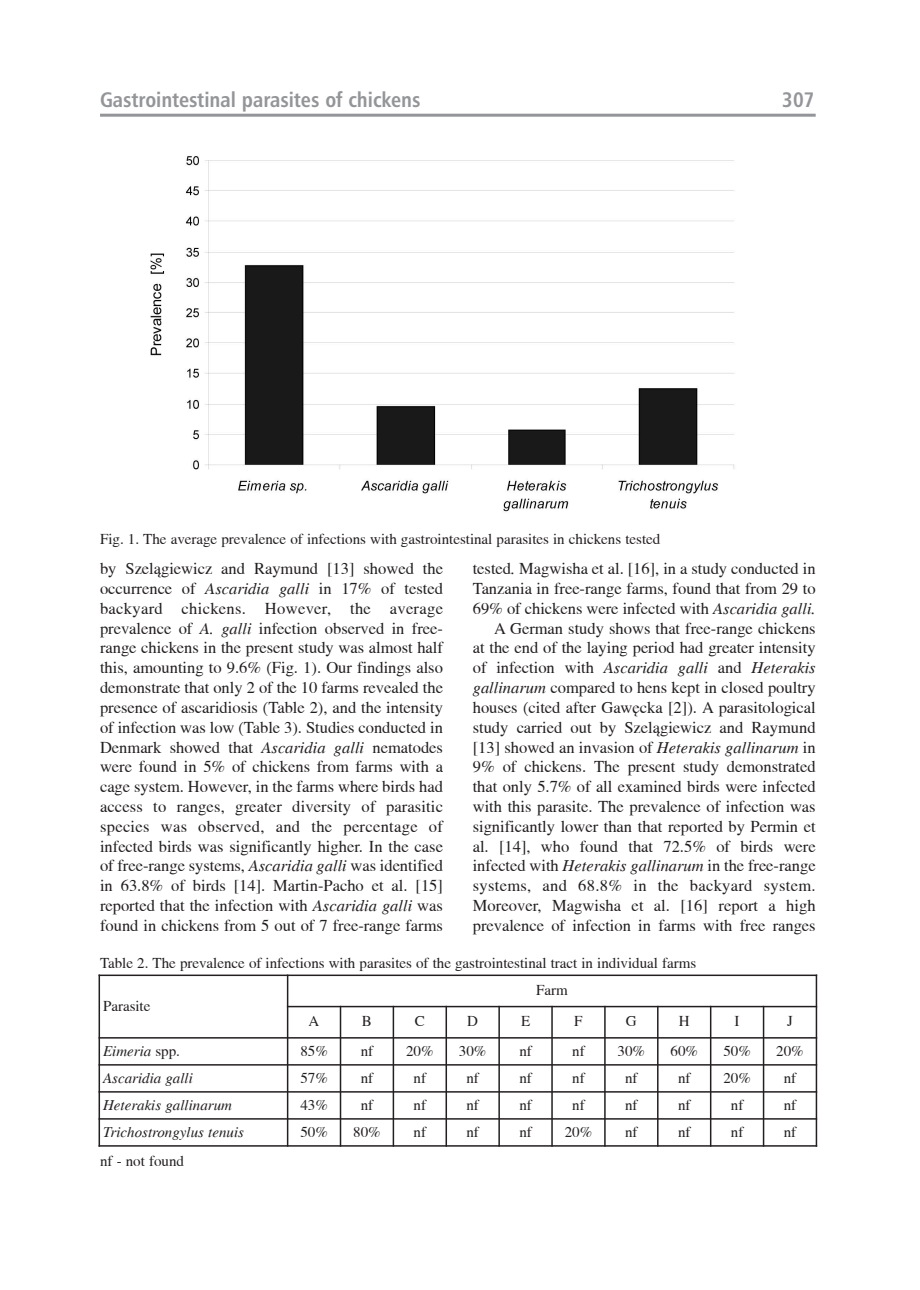
<style>
.page{position:relative;width:920px;height:1290px;background:#fff}
.page>*{position:absolute;margin:0;border:0;box-sizing:border-box;transform-origin:0 0}
.t1{font:21px "Humnst 777 Cn PL Bold A";color:#939598}
.t2{font:16.5px/19.8px "Toronto";color:#231f20;text-align:justify}
.t3{font:15px "Toronto";color:#231f20}
.t4{font:italic 15px "Toronto";color:#231f20}
.s1{font-style:italic}
.s2{font-style:normal}
</style>
<div class="page">
<img style="left:150px;top:156px;width:585px;height:356px">
<hr style="left:100px;top:114px;width:716px;height:3px;background:#939598">
<hr style="left:99px;top:974px;width:1px;height:173px;background:#231f20">
<hr style="left:287px;top:974px;width:1px;height:173px;background:#231f20">
<hr style="left:340px;top:1006px;width:1px;height:141px;background:#231f20">
<hr style="left:393px;top:1006px;width:1px;height:141px;background:#231f20">
<hr style="left:445px;top:1006px;width:2px;height:141px;background:#231f20">
<hr style="left:498px;top:1006px;width:2px;height:141px;background:#231f20">
<hr style="left:551px;top:1006px;width:2px;height:141px;background:#231f20">
<hr style="left:604px;top:1006px;width:2px;height:141px;background:#231f20">
<hr style="left:657px;top:1006px;width:1px;height:141px;background:#231f20">
<hr style="left:710px;top:1006px;width:1px;height:141px;background:#231f20">
<hr style="left:763px;top:1006px;width:1px;height:141px;background:#231f20">
<hr style="left:816px;top:974px;width:1px;height:173px;background:#231f20">
<hr style="left:99px;top:974px;width:718px;height:2px;background:#231f20">
<hr style="left:287px;top:1006px;width:530px;height:1px;background:#231f20">
<hr style="left:99px;top:1037px;width:718px;height:1px;background:#231f20">
<hr style="left:99px;top:1064px;width:718px;height:1px;background:#231f20">
<hr style="left:99px;top:1091px;width:718px;height:1px;background:#231f20">
<hr style="left:99px;top:1118px;width:718px;height:2px;background:#231f20">
<hr style="left:99px;top:1145px;width:718px;height:2px;background:#231f20">
<p class="t1" style="left:100px;top:88px;width:322px">Gastrointestinal parasites of chickens</p>
<p class="t1" style="left:782px;top:88px;width:34px">307</p>
<p class="t3" style="left:100px;top:530px;width:562px">Fig. 1. The average prevalence of infections with gastrointestinal parasites in chickens tested</p>
<p class="t2" style="left:100px;top:559px;width:344px">by Szelągiewicz and Raymund [13] showed the occurrence of <span class="s1">Ascaridia galli</span> in 17% of tested backyard chickens. However, the average prevalence of <span class="s1">A. galli</span> infection observed in free&shy;range chickens in the present study was almost half this, amounting to 9.6% (Fig. 1). Our findings also demonstrate that only 2 of the 10 farms revealed the presence of ascaridiosis (Table 2), and the intensity of infection was low (Table 3). Studies conducted in Denmark showed that <span class="s1">Ascaridia galli</span> nematodes were found in 5% of chickens from farms with a cage system. However, in the farms where birds had access to ranges, greater diversity of parasitic species was observed, and the percentage of infected birds was significantly higher. In the case of free-range systems, <span class="s1">Ascaridia galli</span> was identified in 63.8% of birds [14]. Martin-Pacho et al. [15] reported that the infection with <span class="s1">Ascaridia galli</span> was found in chickens from 5 out of 7 free-range farms</p>
<p class="t2" style="left:473px;top:559px;width:344px;text-align:right">tested<span class="s1">.</span> Magwisha et al. [16], in a study conducted in Tanzania in free-range farms, found that from 29 to 69% of chickens were infected with <span class="s1">Ascaridia galli.<br></span>A German study shows that free-range chickens<br>at the end of the laying period had greater intensity of infection with <span class="s1">Ascaridia galli</span> and <span class="s1">Heterakis gallinarum</span> compared to hens kept in closed poultry houses (cited after Gawęcka [2]). A parasitological study carried out by Szelągiewicz and Raymund [13] showed an invasion of <span class="s1">Heterakis gallinarum</span> in 9% of chickens. The present study demonstrated that only 5.7% of all examined birds were infected with this parasite. The prevalence of infection was significantly lower than that reported by Permin et al. [14], who found that 72.5% of birds were infected with <span class="s1">Heterakis gallinarum</span> in the free-range systems, and 68.8% in the backyard system.<br>Moreover, Magwisha et al. [16] report a high prevalence of infection in farms with free ranges</p>
<p class="t3" style="left:100px;top:954px;width:598px">Table 2. The prevalence of infections with parasites of the gastrointestinal tract in individual farms</p>
<p class="t3" style="left:103px;top:997px;width:49px">Parasite</p>
<p class="t3" style="left:536px;top:982px;width:33px">Farm</p>
<p class="t3" style="left:309px;top:1013px;width:12px">A</p>
<p class="t3" style="left:362px;top:1013px;width:12px">B</p>
<p class="t3" style="left:415px;top:1013px;width:12px">C</p>
<p class="t3" style="left:467px;top:1013px;width:12px">D</p>
<p class="t3" style="left:521px;top:1013px;width:11px">E</p>
<p class="t3" style="left:574px;top:1013px;width:10px">F</p>
<p class="t3" style="left:626px;top:1013px;width:12px">G</p>
<p class="t3" style="left:679px;top:1013px;width:12px">H</p>
<p class="t3" style="left:735px;top:1013px;width:6px">I</p>
<p class="t3" style="left:787px;top:1013px;width:7px">J</p>
<p class="t4" style="left:103px;top:1042px;width:78px">Eimeria <span class="s2">spp.</span></p>
<p class="t3" style="left:300px;top:1042px;width:29px">85%</p>
<p class="t3" style="left:361px;top:1042px;width:14px">nf</p>
<p class="t3" style="left:406px;top:1042px;width:29px">20%</p>
<p class="t3" style="left:459px;top:1042px;width:29px">30%</p>
<p class="t3" style="left:519px;top:1042px;width:14px">nf</p>
<p class="t3" style="left:572px;top:1042px;width:14px">nf</p>
<p class="t3" style="left:618px;top:1042px;width:29px">30%</p>
<p class="t3" style="left:670px;top:1042px;width:29px">60%</p>
<p class="t3" style="left:723px;top:1042px;width:29px">50%</p>
<p class="t3" style="left:776px;top:1042px;width:29px">20%</p>
<p class="t4" style="left:103px;top:1069px;width:91px">Ascaridia galli</p>
<p class="t3" style="left:300px;top:1069px;width:29px">57%</p>
<p class="t3" style="left:361px;top:1069px;width:14px">nf</p>
<p class="t3" style="left:414px;top:1069px;width:14px">nf</p>
<p class="t3" style="left:466px;top:1069px;width:14px">nf</p>
<p class="t3" style="left:519px;top:1069px;width:14px">nf</p>
<p class="t3" style="left:572px;top:1069px;width:14px">nf</p>
<p class="t3" style="left:625px;top:1069px;width:14px">nf</p>
<p class="t3" style="left:678px;top:1069px;width:14px">nf</p>
<p class="t3" style="left:723px;top:1069px;width:29px">20%</p>
<p class="t3" style="left:784px;top:1069px;width:14px">nf</p>
<p class="t4" style="left:103px;top:1096px;width:131px">Heterakis gallinarum</p>
<p class="t3" style="left:300px;top:1096px;width:29px">43%</p>
<p class="t3" style="left:361px;top:1096px;width:14px">nf</p>
<p class="t3" style="left:414px;top:1096px;width:14px">nf</p>
<p class="t3" style="left:466px;top:1096px;width:14px">nf</p>
<p class="t3" style="left:519px;top:1096px;width:14px">nf</p>
<p class="t3" style="left:572px;top:1096px;width:14px">nf</p>
<p class="t3" style="left:625px;top:1096px;width:14px">nf</p>
<p class="t3" style="left:678px;top:1096px;width:14px">nf</p>
<p class="t3" style="left:731px;top:1096px;width:14px">nf</p>
<p class="t3" style="left:784px;top:1096px;width:14px">nf</p>
<p class="t4" style="left:103px;top:1123px;width:142px">Trichostrongylus tenuis</p>
<p class="t3" style="left:300px;top:1123px;width:29px">50%</p>
<p class="t3" style="left:353px;top:1123px;width:29px">80%</p>
<p class="t3" style="left:414px;top:1123px;width:14px">nf</p>
<p class="t3" style="left:466px;top:1123px;width:14px">nf</p>
<p class="t3" style="left:519px;top:1123px;width:14px">nf</p>
<p class="t3" style="left:565px;top:1123px;width:29px">20%</p>
<p class="t3" style="left:625px;top:1123px;width:14px">nf</p>
<p class="t3" style="left:678px;top:1123px;width:14px">nf</p>
<p class="t3" style="left:731px;top:1123px;width:14px">nf</p>
<p class="t3" style="left:784px;top:1123px;width:14px">nf</p>
<p class="t3" style="left:100px;top:1152px;width:85px">nf - not found</p>
</div>
